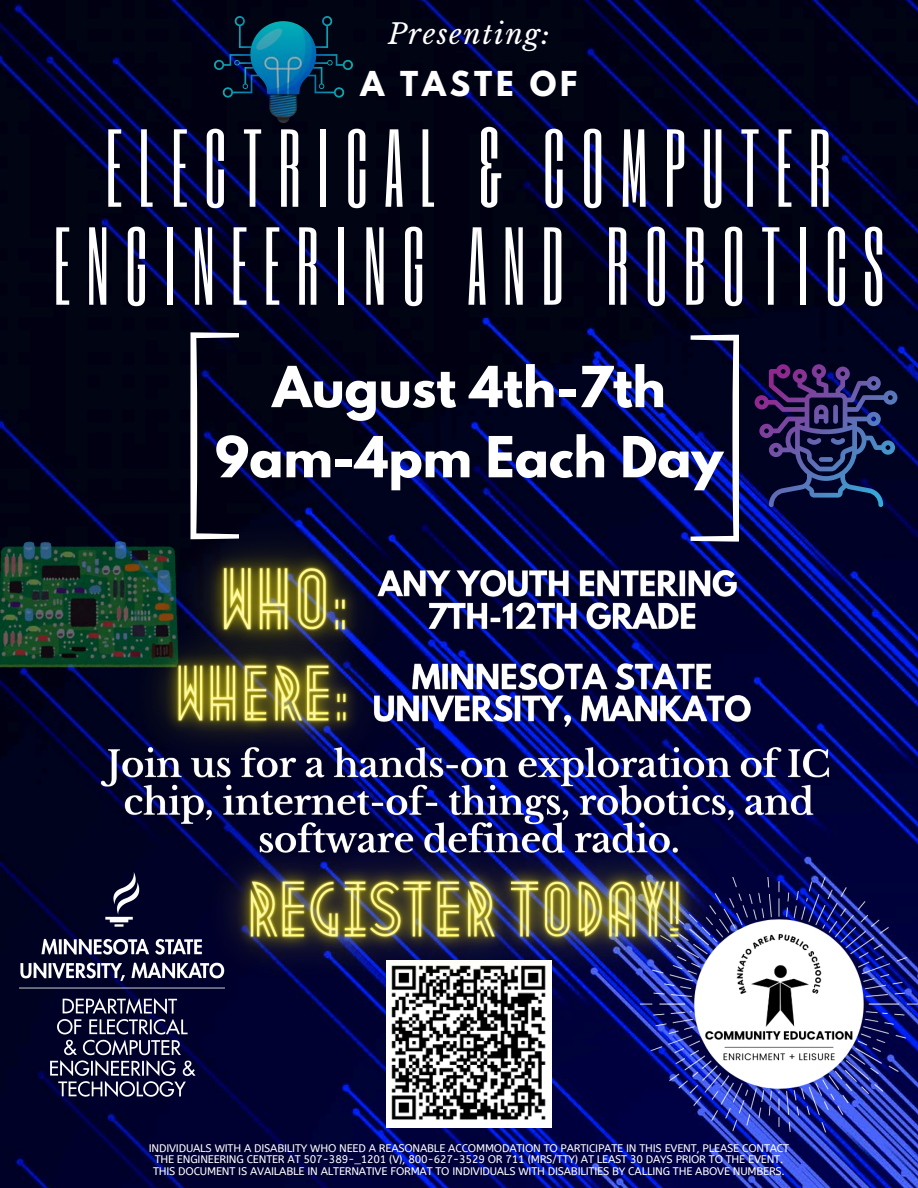
<style>
.page{position:relative;width:918px;height:1188px;background:#fff}
.page>*{position:absolute;margin:0;border:0;box-sizing:border-box;transform-origin:0 0}
.t1{font:91.8px/97.9px "Six Caps";letter-spacing:.17em;color:#fff;text-align:center}
.t2{font:700 50.1px/70.2px "League Spartan";color:#fff;text-align:center}
.t3{font:700 30.45px "League Spartan";letter-spacing:.125em;color:#fff}
.t4{font:italic 27.9px "Libre Baskerville";letter-spacing:.055em;color:#fff}
.t5{font:10.95px/11.2px "A Bee Zee";letter-spacing:-.02em;color:#fff;text-align:center}
</style>
<div class="page">
<img style="left:0;top:0;width:918px;height:1188px">
<img style="left:641px;top:877px;width:277px;height:265px">
<img style="left:19px;top:873px;width:205px;height:224px">
<svg style="left:691px;top:335px;width:48px;height:207px"></svg>
<img style="left:215px;top:17px;width:137px;height:106px">
<svg style="left:755px;top:364px;width:142px;height:143px;background:#201f50"></svg>
<div style="left:819px;top:457px;width:14px;height:5px;background:#5a75b9;border-radius:2px"></div>
<img style="left:0;top:542px;width:134px;height:126px">
<img style="left:386px;top:1035px;width:166px;height:92px">
<img style="left:134px;top:478px;width:311px;height:261px">
<img style="left:373px;top:567px;width:373px;height:73px">
<img style="left:96px;top:742px;width:740px;height:120px">
<img style="left:97px;top:584px;width:339px;height:236px">
<img style="left:370px;top:659px;width:385px;height:75px">
<img style="left:170px;top:800px;width:599px;height:235px">
<svg style="left:191px;top:332px;width:48px;height:207px"></svg>
<h1 class="t4" style="left:388px;top:17px;width:163px">Presenting:</h1>
<h3 class="t3" style="left:360px;top:68px;width:219px">A TASTE OF</h3>
<h5 class="t1" style="left:53px;top:117px;width:832px">ELECTRICAL &amp; COMPUTER<br>ENGINEERING AND ROBOTICS</h5>
<p class="t2" style="left:215px;top:358px;width:510px">August 4th-7th<br>9am-4pm Each Day</p>
<p class="t5" style="left:149px;top:1143px;width:642px">INDIVIDUALS WITH A DISABILITY WHO NEED A REASONABLE ACCOMMODATION TO PARTICIPATE IN THIS EVENT, PLEASE CONTACT<br>THE ENGINEERING CENTER AT 507-389-_1201 (V), 800-627-3529 OR 711 (MRS/TTY) AT LEAST 30 DAYS PRIOR TO THE EVENT.<br>THIS DOCUMENT IS AVAILABLE IN ALTERNATIVE FORMAT TO INDIVIDUALS WITH DISABILITIES BY CALLING THE ABOVE NUMBERS.</p>
</div>
